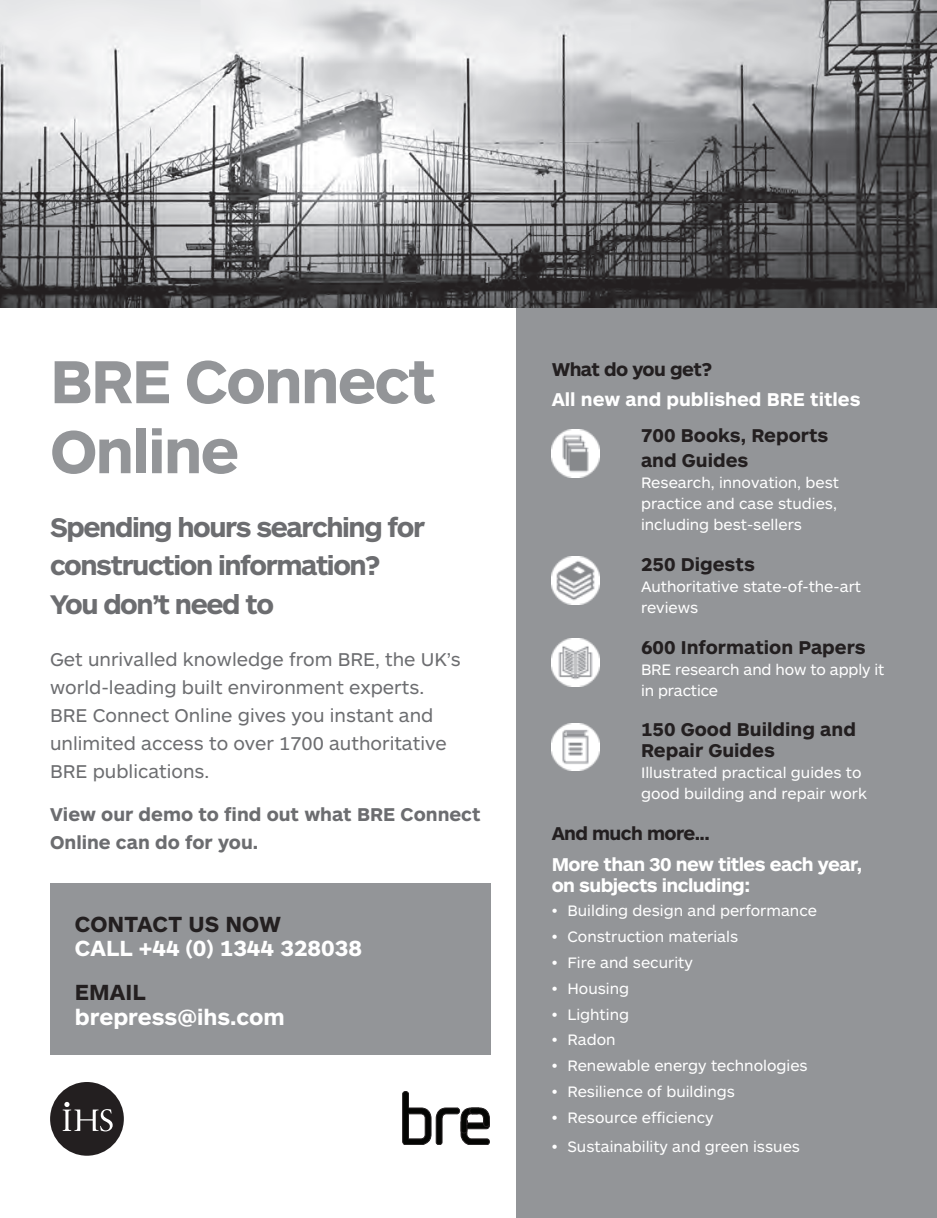
<style>
.page{position:relative;width:937px;height:1218px;background:#fff}
.page>*{position:absolute;margin:0;border:0;box-sizing:border-box;transform-origin:0 0}
.t1{font:700 63px/70px "ARS Maquette Pro";letter-spacing:-.03em;color:#939598}
.t2{font:700 28px/38.5px "ARS Maquette Pro";letter-spacing:-.05em;color:#6c6d70}
.t3{font:700 22.75px "ARS Maquette Pro";color:#fff}
.t4{font:700 22.75px "ARS Maquette Pro";color:#231f20}
.t5{font:19.25px/28px "ARS Maquette Pro";color:#6c6d70}
.t6{font:700 19.25px/24.5px "ARS Maquette Pro";color:#231f20}
.t7{font:700 19.25px/28px "ARS Maquette Pro";color:#6c6d70}
.t8{font:700 19.25px/21px "ARS Maquette Pro";letter-spacing:-.03em;color:#fff}
.t9{font:700 19.25px "ARS Maquette Pro";letter-spacing:-.03em;color:#231f20}
.t10{font:700 19.25px "ARS Maquette Pro";color:#fff}
.t11{font:15.75px/21px "ARS Maquette Pro";color:#fff}
</style>
<div class="page">
<div style="left:516px;top:307px;width:420px;height:911px;background:#939598"></div>
<img style="left:0;top:0;width:936px;height:307px">
<div style="left:50px;top:883px;width:440px;height:172px;background:#939598"></div>
<svg style="left:402px;top:1091px;width:87px;height:54px"></svg>
<svg style="left:50px;top:1082px;width:74px;height:74px"></svg>
<img style="left:551px;top:430px;width:48px;height:47px">
<img style="left:551px;top:557px;width:48px;height:47px">
<img style="left:551px;top:639px;width:48px;height:47px">
<img style="left:551px;top:723px;width:48px;height:48px">
<h1 class="t1" style="left:50px;top:343px;width:387px">BRE Connect<br>Online</h1>
<h2 class="t2" style="left:50px;top:506px;width:376px">Spending hours searching for construction information?<br>You don’t need to</h2>
<p class="t5" style="left:50px;top:645px;width:412px">Get unrivalled knowledge from BRE, the UK’s world-leading built environment experts.<br>BRE Connect Online gives you instant and unlimited access to over 1700 authoritative BRE publications.</p>
<p class="t7" style="left:50px;top:800px;width:432px">View our demo to find out what BRE Connect<br>Online can do for you.</p>
<h3 class="t4" style="left:75px;top:909px;width:207px">CONTACT US NOW</h3>
<h3 class="t3" style="left:75px;top:933px;width:289px">CALL +44 (0) 1344 328038</h3>
<h3 class="t4" style="left:75px;top:978px;width:72px">EMAIL</h3>
<h3 class="t3" style="left:75px;top:1002px;width:211px">brepress@ihs.com</h3>
<p class="t9" style="left:551px;top:356px;width:162px">What do you get?</p>
<p class="t10" style="left:551px;top:387px;width:310px">All new and published BRE titles</p>
<p class="t6" style="left:641px;top:422px;width:189px">700 Books, Reports and Guides</p>
<p class="t11" style="left:641px;top:471px;width:199px">Research, innovation, best practice and case studies, including best-sellers</p>
<p class="t6" style="left:641px;top:551px;width:115px">250 Digests</p>
<p class="t11" style="left:641px;top:575px;width:221px">Authoritative state-of-the-art reviews</p>
<p class="t6" style="left:641px;top:634px;width:226px">600 Information Papers</p>
<p class="t11" style="left:641px;top:658px;width:245px">BRE research and how to apply it in practice</p>
<p class="t6" style="left:641px;top:718px;width:216px;line-height:21px">150 Good Building and<br>Repair Guides</p>
<p class="t11" style="left:641px;top:762px;width:227px">Illustrated practical guides to good building and repair work</p>
<p class="t9" style="left:551px;top:821px;width:160px">And much more...</p>
<p class="t8" style="left:551px;top:853px;width:312px">More than 30 new titles each year, on subjects including:</p>
<p class="t11" style="left:551px;top:899px;width:267px">• Building design and performance</p>
<p class="t11" style="left:551px;top:925px;width:188px">• Construction materials</p>
<p class="t11" style="left:551px;top:951px;width:143px">• Fire and security</p>
<p class="t11" style="left:551px;top:977px;width:79px">• Housing</p>
<p class="t11" style="left:551px;top:1003px;width:79px">• Lighting</p>
<p class="t11" style="left:551px;top:1029px;width:65px">• Radon</p>
<p class="t11" style="left:551px;top:1055px;width:257px">• Renewable energy technologies</p>
<p class="t11" style="left:551px;top:1081px;width:185px">• Resilience of buildings</p>
<p class="t11" style="left:551px;top:1107px;width:163px">• Resource efficiency</p>
<p class="t11" style="left:551px;top:1135px;width:250px">• Sustainability and green issues</p>
</div>
